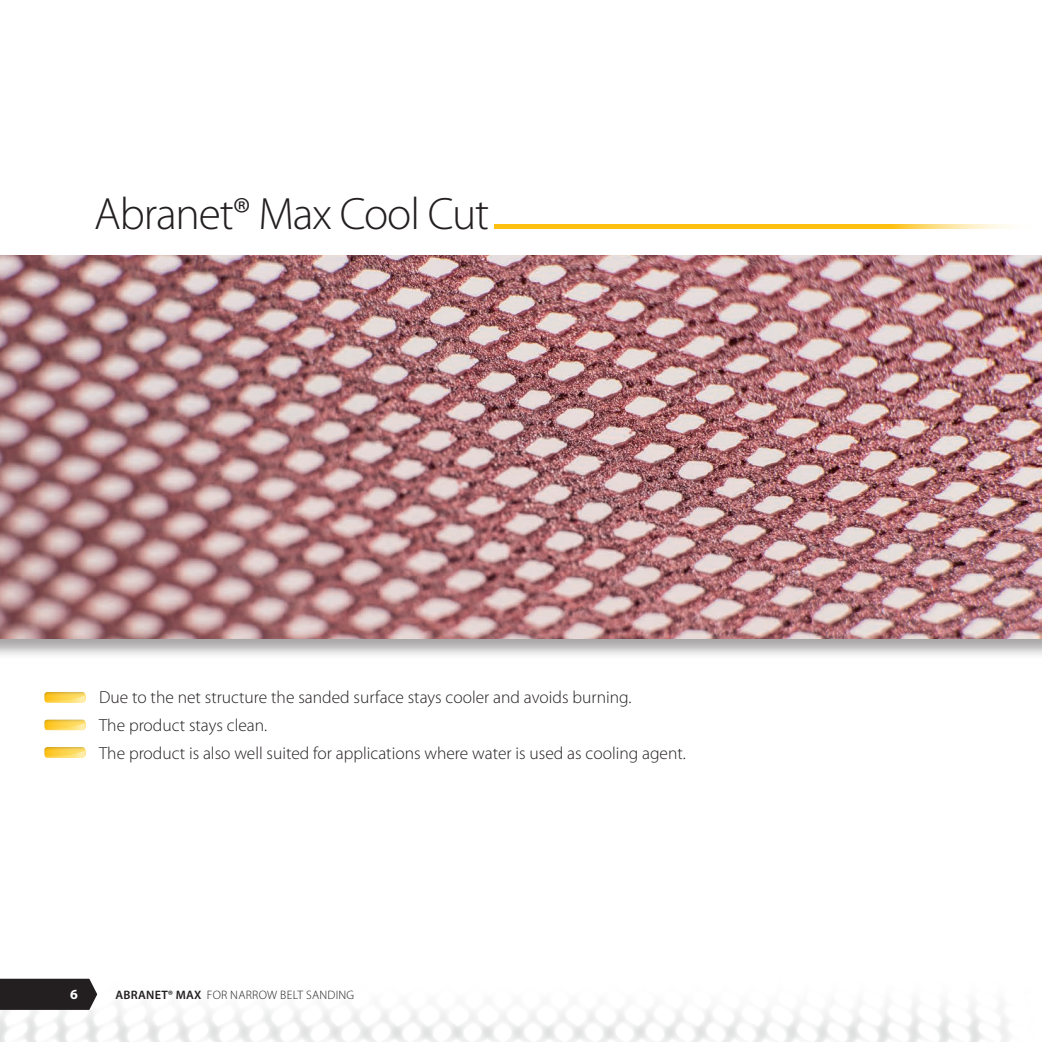
<style>
.page{position:relative;width:1042px;height:1042px;background:#fff}
.page>*{position:absolute;margin:0;border:0;box-sizing:border-box;transform-origin:0 0}
.t1{font:300 45.5px "Myriad Pro";letter-spacing:-.025em;color:#231f20}
.t2{font:300 17.5px "Myriad Pro";color:#231f20}
.t3{font:700 14px "Myriad Pro";color:#fff}
.t4{font:300 12.25px "Myriad Pro";letter-spacing:.02em;color:#231f20}
.s1{font-weight:600}
</style>
<div class="page">
<svg style="left:0;top:1002px;width:1009px;height:40px"></svg>
<svg style="left:0;top:978px;width:101px;height:32px;background:#383536"></svg>
<div style="left:0;top:631px;width:1042px;height:269px;background:#231f20;opacity:.4"></div>
<svg style="left:494px;top:224px;width:517px;height:5px;background:#fdc830"></svg>
<div style="left:41px;top:692px;width:45px;height:13px;background:#fff"></div>
<div style="left:41px;top:691px;width:45px;height:12px;background:#231f20;opacity:.75"></div>
<svg style="left:51px;top:695px;width:35px;height:8px"></svg>
<div style="left:41px;top:719px;width:45px;height:14px;background:#fff"></div>
<div style="left:41px;top:719px;width:45px;height:12px;background:#231f20;opacity:.75"></div>
<svg style="left:51px;top:723px;width:35px;height:7px"></svg>
<div style="left:41px;top:747px;width:45px;height:13px;background:#fff"></div>
<div style="left:41px;top:746px;width:45px;height:12px;background:#231f20;opacity:.75"></div>
<svg style="left:51px;top:750px;width:35px;height:8px"></svg>
<img style="left:0;top:255px;width:1042px;height:384px">
<p class="t1" style="left:94px;top:189px;width:396px">Abranet® Max Cool Cut</p>
<p class="t2" style="left:99px;top:687px;width:534px">Due to the net structure the sanded surface stays cooler and avoids burning.</p>
<p class="t2" style="left:99px;top:715px;width:169px">The product stays clean.</p>
<p class="t2" style="left:99px;top:743px;width:588px">The product is also well suited for applications where water is used as cooling agent.</p>
<p class="t3" style="left:70px;top:987px;width:9px">6</p>
<p class="t4" style="left:115px;top:988px;width:240px"><span class="s1">ABRANET® MAX</span> FOR NARROW BELT SANDING</p>
</div>
